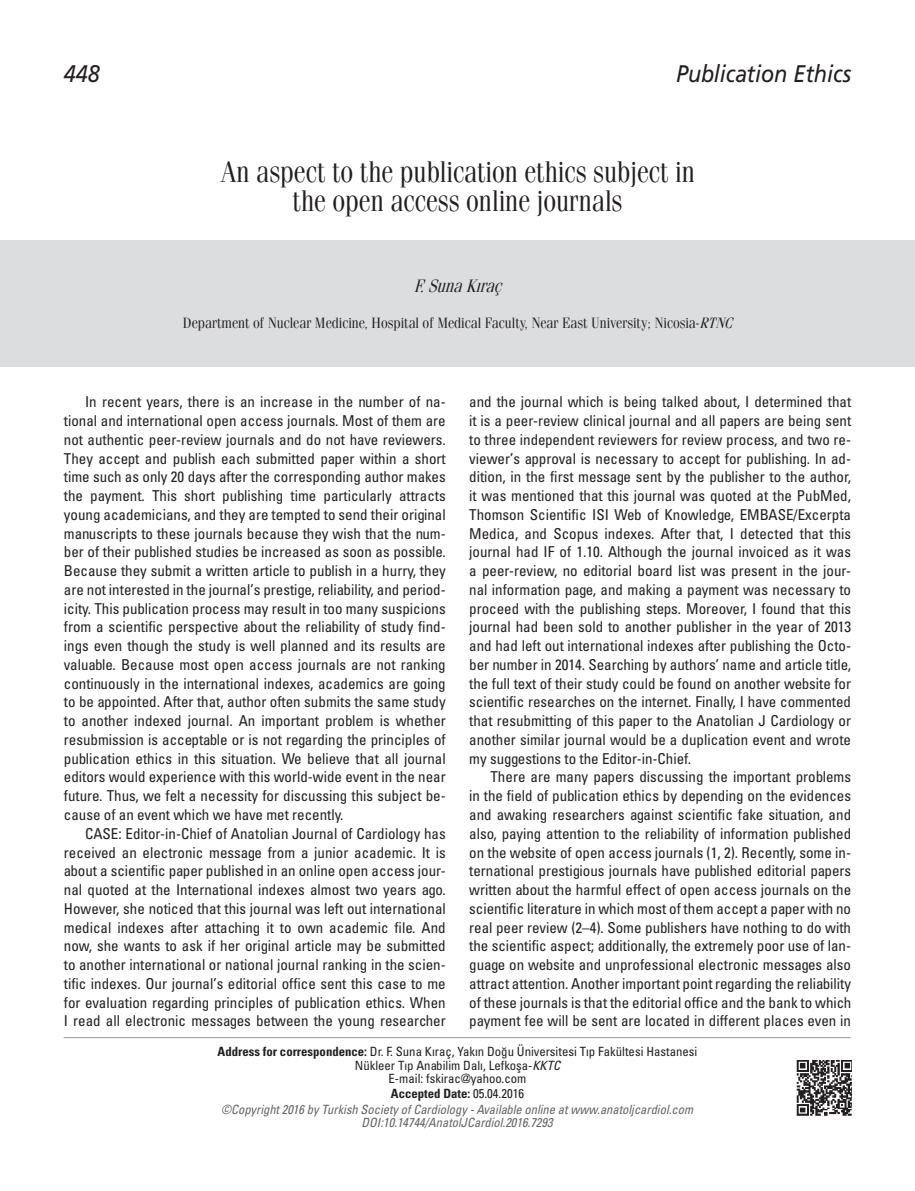
<style>
.page{position:relative;width:915px;height:1191px;background:#fff}
.page>*{position:absolute;margin:0;border:0;box-sizing:border-box;transform-origin:0 0}
.t1{font:30px/28.5px "Fenice Tr";color:#231f20;text-align:center;scale:.85 1}
.t2{font:24px "Frutiger Italic Tr";color:#231f20;scale:.9 1}
.t3{font:italic 18px "Fenice Tr";color:#231f20;scale:.9 1}
.t4{font:15px/18.8px "Univers Condensed Tr";color:#231f20;text-align:justify}
.t5{font:15px "Fenice Tr";color:#231f20;scale:.9 1}
.t6{font:12.75px/13.5px "Univers Condensed Tr";color:#231f20;text-align:center}
.t7{font:12.75px/12.8px "Univers Cond Ita Tr";color:#636366;text-align:center}
.t8{font:12.75px "Univers Cond Bd Tr";color:#231f20}
.s1{font-style:italic}
.s2{font-family:"Univers Cond Bd Tr"}
.s3{font-family:"Univers Cond Ita Tr"}
.s4{font-family:"Univers Condensed Tr"}
</style>
<div class="page">
<hr style="left:64px;top:1037px;width:786px;height:1px;background:#939598">
<div style="left:0;top:240px;width:914px;height:127px;background:#dcdddf"></div>
<img style="left:796px;top:1060px;width:54px;height:56px">
<h2 class="t2" style="left:64px;top:59px;width:42px">448</h2>
<h2 class="t2" style="left:675px;top:59px;width:196px">Publication Ethics</h2>
<h1 class="t1" style="left:220px;top:158px;width:560px">An aspect to the publication ethics subject in the open access online journals</h1>
<p class="t3" style="left:413px;top:275px;width:105px">F.SunaKıraç</p>
<p class="t5" style="left:183px;top:313px;width:617px">Department of Nuclear Medicine, Hospital of Medical Faculty, Near East University; Nicosia-<span class="s1">RTNC</span></p>
<p class="t4" style="left:64px;top:392px;width:383px;text-indent:21px">In recent years, there is an increase in the number of na&shy;tional and international open access journals. Most of them are not authentic peer-review journals and do not have reviewers.<br>They accept and publish each submitted paper within a short time such as only 20 days after the corresponding author makes the payment. This short publishing time particularly attracts young academicians, and they are tempted to send their original manuscripts to these journals because they wish that the num&shy;ber of their published studies be increased as soon as possible.<br>Because they submit a written article to publish in a hurry, they are not interested in the journal’s prestige, reliability, and period&shy;icity. This publication process may result in too many suspicions from a scientific perspective about the reliability of study find&shy;ings even though the study is well planned and its results are valuable. Because most open access journals are not ranking continuously in the international indexes, academics are going to be appointed. After that, author often submits the same study to another indexed journal. An important problem is whether resubmission is acceptable or is not regarding the principles of publication ethics in this situation. We believe that all journal editors would experience with this world-wide event in the near future. Thus, we felt a necessity for discussing this subject be&shy;cause of an event which we have met recently.</p>
<p class="t4" style="left:64px;top:823px;width:383px;text-indent:21px">CASE: Editor-in-Chief of Anatolian Journal of Cardiology has received an electronic message from a junior academic. It is about a scientific paper published in an online open access jour&shy;nal quoted at the International indexes almost two years ago.<br>However, she noticed that this journal was left out international medical indexes after attaching it to own academic file. And now, she wants to ask if her original article may be submitted to another international or national journal ranking in the scien&shy;tific indexes. Our journal’s editorial office sent this case to me for evaluation regarding principles of publication ethics. When I read all electronic messages between the young researcher</p>
<p class="t4" style="left:469px;top:392px;width:383px">and the journal which is being talked about, I determined that it is a peer-review clinical journal and all papers are being sent to three independent reviewers for review process, and two re&shy;viewer’s approval is necessary to accept for publishing. In ad&shy;dition, in the first message sent by the publisher to the author, it was mentioned that this journal was quoted at the PubMed, Thomson Scientific ISI Web of Knowledge, EMBASE/Excerpta Medica, and Scopus indexes. After that, I detected that this journal had IF of 1.10. Although the journal invoiced as it was a peer-review, no editorial board list was present in the jour&shy;nal information page, and making a payment was necessary to proceed with the publishing steps. Moreover, I found that this journal had been sold to another publisher in the year of 2013 and had left out international indexes after publishing the Octo&shy;ber number in 2014. Searching by authors’ name and article title, the full text of their study could be found on another website for scientific researches on the internet. Finally, I have commented that resubmitting of this paper to the Anatolian J Cardiology or another similar journal would be a duplication event and wrote my suggestions to the Editor-in-Chief.</p>
<p class="t4" style="left:469px;top:767px;width:383px;text-indent:21px">There are many papers discussing the important problems in the field of publication ethics by depending on the evidences and awaking researchers against scientific fake situation, and also, paying attention to the reliability of information published on the website of open access journals (1, 2). Recently, some in&shy;ternational prestigious journals have published editorial papers written about the harmful effect of open access journals on the scientific literature in which most of them accept a paper with no real peer review (2–4). Some publishers have nothing to do with the scientific aspect; additionally, the extremely poor use of lan&shy;guage on website and unprofessional electronic messages also attract attention. Another important point regarding the reliability of these journals is that the editorial office and the bank to which payment fee will be sent are located in different places even in</p>
<p class="t6" style="left:217px;top:1044px;width:481px"><span class="s2">Address for correspondence:</span> Dr. F. Suna Kıraç, Yakın Doğu Üniversitesi Tıp Fakültesi Hastanesi<br>Nükleer Tıp Anabilim Dalı, Lefkoşa-<span class="s3">KKTC<br></span>E-mail: fskirac@yahoo.com</p>
<p class="t8" style="left:391px;top:1086px;width:135px">Accepted Date: <span class="s4">05.04.2016</span></p>
<p class="t7" style="left:221px;top:1103px;width:473px">©Copyright 2016 by Turkish Society of Cardiology - Available online at www.anatoljcardiol.com<br>DOI:10.14744/AnatolJCardiol.2016.7293</p>
</div>
